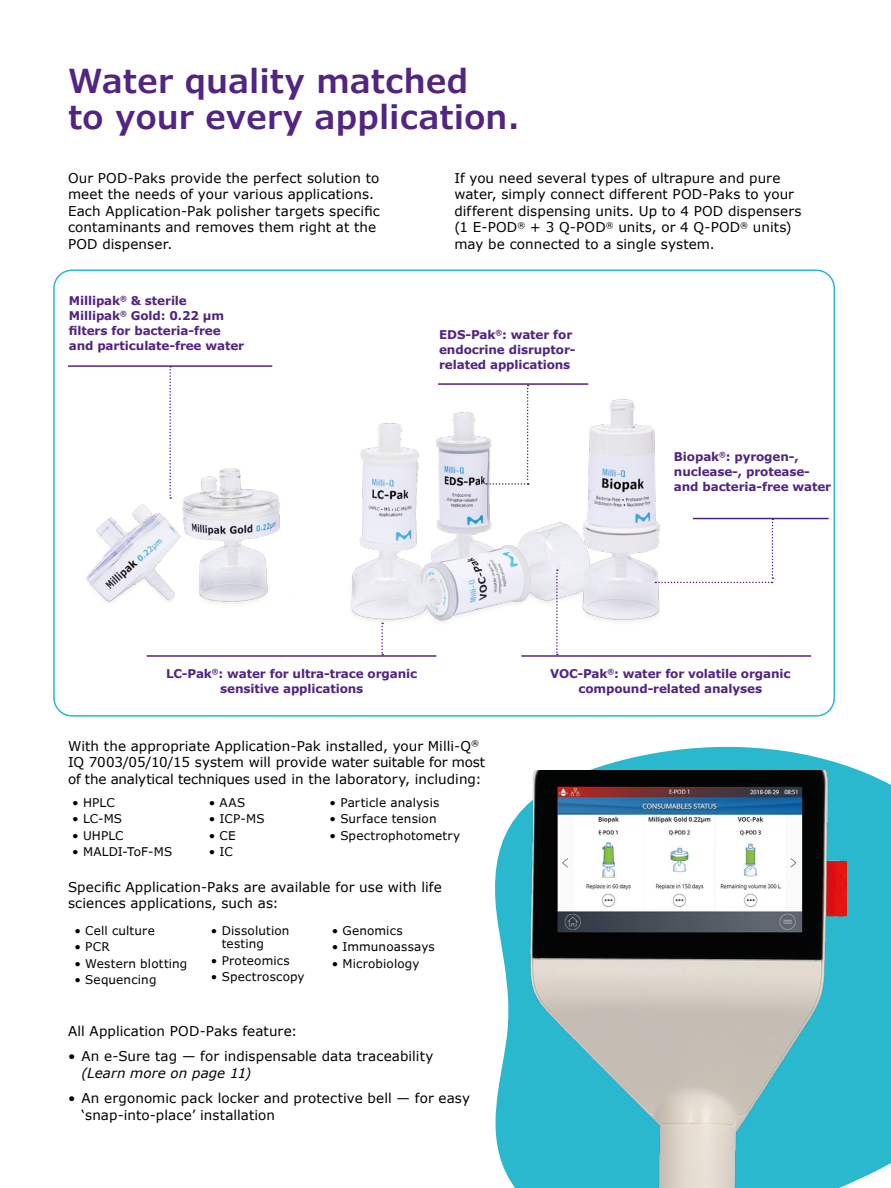
<style>
.page{position:relative;width:891px;height:1188px;background:#fff}
.page>*{position:absolute;margin:0;border:0;box-sizing:border-box;transform-origin:0 0}
.t1{font:600 33px/36px "Verdana Pro";color:#522583}
.t2{font:13.5px/16.5px "Verdana";letter-spacing:.005em;color:#000}
.t3{font:italic 13.5px "Verdana";letter-spacing:.005em;color:#000}
.t4{font:700 12px/15px "Verdana Pro";letter-spacing:-.01em;color:#522583}
.t5{font:12px/13.2px "Verdana Pro";letter-spacing:.015em;color:#000}
</style>
<div class="page">
<svg style="left:495px;top:746px;width:396px;height:442px;fill:#29b8ce"></svg>
<img style="left:351px;top:399px;width:432px;height:225px">
<img style="left:54px;top:412px;width:226px;height:222px">
<svg style="left:169px;top:367px;width:2px;height:132px"></svg>
<svg style="left:486px;top:385px;width:43px;height:100px"></svg>
<hr style="left:68px;top:365px;width:204px;height:2px;background:#522583">
<hr style="left:438px;top:383px;width:150px;height:2px;background:#522583">
<hr style="left:693px;top:518px;width:136px;height:1px;background:#522583">
<svg style="left:381px;top:623px;width:2px;height:32px"></svg>
<svg style="left:556px;top:569px;width:2px;height:86px"></svg>
<svg style="left:655px;top:519px;width:118px;height:64px"></svg>
<hr style="left:147px;top:655px;width:289px;height:2px;background:#522583">
<hr style="left:521px;top:655px;width:290px;height:2px;background:#522583">
<img style="left:527px;top:770px;width:320px;height:418px">
<h1 class="t1" style="left:68px;top:64px;width:454px">Water quality matched<br>to your every application.</h1>
<p class="t2" style="left:68px;top:170px;width:313px">Our POD-Paks provide the perfect solution to meet the needs of your various applications.<br>Each Application-Pak polisher targets specific contaminants and removes them right at the POD dispenser.</p>
<p class="t2" style="left:454px;top:170px;width:349px">If you need several types of ultrapure and pure water, simply connect different POD-Paks to your different dispensing units. Up to 4 POD dispensers (1 E-POD<sup>®</sup> + 3 Q-POD<sup>®</sup> units, or 4 Q-POD<sup>®</sup> units) may be connected to a single system.</p>
<p class="t4" style="left:69px;top:293px;width:177px">Millipak<sup>®</sup> &amp; sterile<br>Millipak<sup>®</sup> Gold: 0.22 µm filters for bacteria-free and particulate-free water</p>
<p class="t4" style="left:439px;top:327px;width:138px">EDS-Pak<sup>®</sup>: water for endocrine disruptor&shy;related applications</p>
<p class="t4" style="left:674px;top:449px;width:159px">Biopak<sup>®</sup>: pyrogen-, nuclease-, protease&shy;and bacteria-free water</p>
<p class="t4" style="left:166px;top:666px;width:252px;text-align:center">LC-Pak<sup>®</sup>: water for ultra-trace organic sensitive applications</p>
<p class="t4" style="left:550px;top:666px;width:242px;text-align:center">VOC-Pak<sup>®</sup>: water for volatile organic compound-related analyses</p>
<p class="t2" style="left:68px;top:738px;width:419px">With the appropriate Application-Pak installed, your Milli-Q<sup>®<br></sup>IQ 7003/05/10/15 system will provide water suitable for most of the analytical techniques used in the laboratory, including:</p>
<p class="t5" style="left:72px;top:796px;width:44px">• HPLC</p>
<p class="t5" style="left:72px;top:812px;width:51px">• LC-MS</p>
<p class="t5" style="left:72px;top:829px;width:53px">• UHPLC</p>
<p class="t5" style="left:72px;top:845px;width:102px">• MALDI-ToF-MS</p>
<p class="t5" style="left:209px;top:796px;width:38px">• AAS</p>
<p class="t5" style="left:209px;top:812px;width:57px">• ICP-MS</p>
<p class="t5" style="left:209px;top:829px;width:29px">• CE</p>
<p class="t5" style="left:209px;top:845px;width:26px">• IC</p>
<p class="t5" style="left:330px;top:796px;width:111px">• Particle analysis</p>
<p class="t5" style="left:330px;top:812px;width:109px">• Surface tension</p>
<p class="t5" style="left:330px;top:829px;width:132px">• Spectrophotometry</p>
<p class="t2" style="left:68px;top:879px;width:375px">Specific Application-Paks are available for use with life sciences applications, such as:</p>
<p class="t5" style="left:74px;top:924px;width:82px">• Cell culture</p>
<p class="t5" style="left:74px;top:941px;width:37px">• PCR</p>
<p class="t5" style="left:74px;top:957px;width:115px">• Western blotting</p>
<p class="t5" style="left:74px;top:974px;width:84px">• Sequencing</p>
<p class="t5" style="left:222px;top:924px;width:69px;text-indent:-11px">• Dissolution testing</p>
<p class="t5" style="left:211px;top:954px;width:80px">• Proteomics</p>
<p class="t5" style="left:211px;top:970px;width:95px">• Spectroscopy</p>
<p class="t5" style="left:332px;top:924px;width:72px">• Genomics</p>
<p class="t5" style="left:332px;top:941px;width:105px">• Immunoassays</p>
<p class="t5" style="left:332px;top:957px;width:89px">• Microbiology</p>
<p class="t2" style="left:68px;top:1023px;width:231px">All Application POD-Paks feature:</p>
<p class="t2" style="left:68px;top:1048px;width:367px">• An e-Sure tag — for indispensable data traceability</p>
<p class="t3" style="left:82px;top:1064px;width:171px">(Learn more on page 11)</p>
<p class="t2" style="left:82px;top:1090px;width:390px;text-indent:-14px">• An ergonomic pack locker and protective bell — for easy ‘snap-into-place’ installation</p>
</div>
